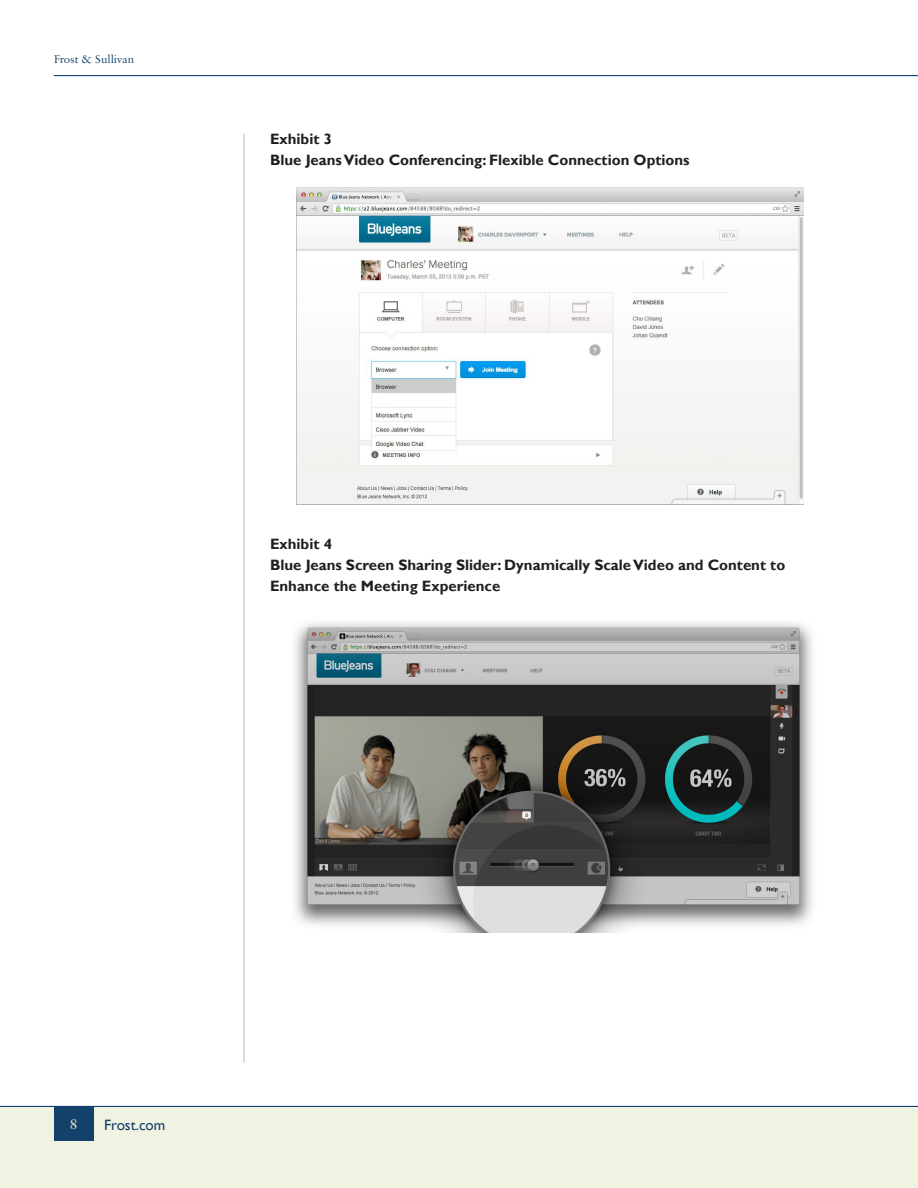
<style>
.page{position:relative;width:918px;height:1188px;background:#fff}
.page>*{position:absolute;margin:0;border:0;box-sizing:border-box;transform-origin:0 0}
.TX1{font:700 15px/21px "Gill Sans";color:#231f20}
.HD3{font:700 15px/21px "Gill Sans";color:#231f20}
.t1{font:15px "Gill Sans";color:#13416b}
.t2{font:600 15px "Sabon MT Pro";color:#d6d5b6}
.t3{font:12px "Sabon MT Pro";color:#13416b}
</style>
<div class="page">
<div style="left:0;top:1107px;width:918px;height:81px;background:#f1f3e2"></div>
<hr style="left:54px;top:75px;width:864px;height:1px;background:#13416b">
<hr style="left:0;top:1106px;width:918px;height:1px;background:#13416b">
<div style="left:54px;top:1107px;width:39px;height:33px;background:#13416b"></div>
<hr style="left:244px;top:134px;width:1px;height:929px;background:#b0bacb">
<img style="left:294px;top:622px;width:519px;height:311px">
<img style="left:297px;top:188px;width:506px;height:317px">
<p class="t3" style="left:54px;top:52px;width:82px">Frost &amp; Sullivan</p>
<p class="HD3" style="left:270px;top:129px;width:421px">Exhibit 3<br>Blue Jeans Video Conferencing: Flexible Connection Options</p>
<p class="TX1" style="left:270px;top:534px;width:517px">Exhibit 4<br>Blue Jeans Screen Sharing Slider: Dynamically Scale Video and Content to<br>Enhance the Meeting Experience</p>
<p class="t2" style="left:70px;top:1115px;width:9px">8</p>
<p class="t1" style="left:104px;top:1116px;width:63px">Frost.com</p>
</div>
